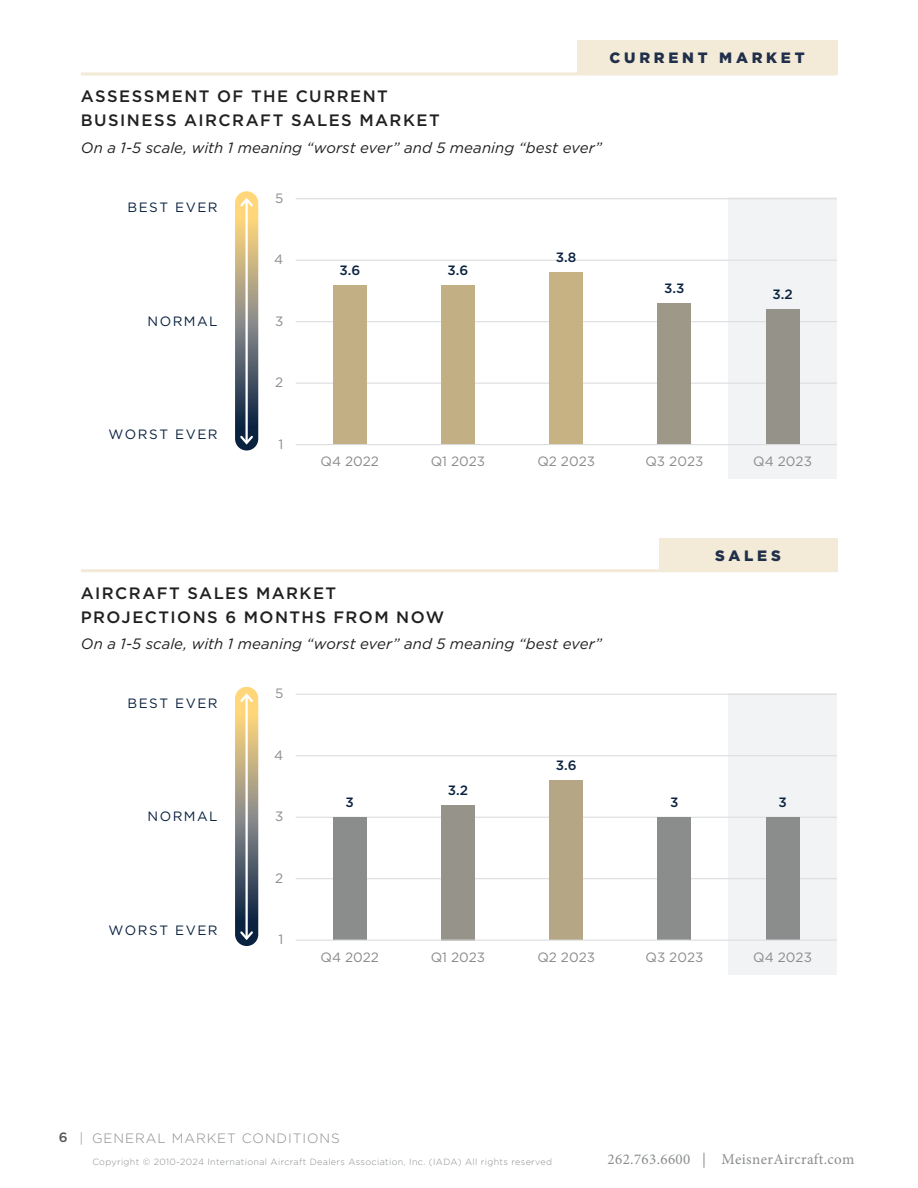
<style>
.page{position:relative;width:918px;height:1188px;background:#fff}
.page>*{position:absolute;margin:0;border:0;box-sizing:border-box;transform-origin:0 0}
.subhead_1_hat{font:500 16.5px/24px "Gotham";letter-spacing:.09em;color:#202020}
.subhead_3{font:italic 15px "Gotham";letter-spacing:.005em;color:#202020}
.t1{font:15px "Minion Pro";letter-spacing:.025em;color:#898c8d}
.body{font:900 15px "Gotham";letter-spacing:.25em;color:#202f4a}
.t2{font:13.5px "Gotham";color:#8a8b8c}
.t3{font:13.5px "Gotham";letter-spacing:.11em;color:#0a2240}
.t4{font:300 13.5px "Gotham";letter-spacing:.07em;color:#898c8d}
.t5{font:500 13.5px "Gotham";color:#0a2240}
.t6{font:500 13.5px "Gotham";color:#52575a}
.t7{font:300 9px "Gotham";letter-spacing:.04em;color:#898c8d}
</style>
<div class="page">
<hr style="left:81px;top:72px;width:756px;height:3px;background:#f3ebd8">
<hr style="left:81px;top:569px;width:756px;height:3px;background:#f3ebd8">
<div style="left:728px;top:198px;width:109px;height:281px;background:#f2f3f4"></div>
<hr style="left:296px;top:383px;width:541px;height:1px;background:#dcdddf">
<hr style="left:296px;top:321px;width:541px;height:1px;background:#dcdddf">
<hr style="left:296px;top:260px;width:541px;height:1px;background:#dcdddf">
<hr style="left:296px;top:198px;width:541px;height:1px;background:#dcdddf">
<div style="left:333px;top:285px;width:34px;height:160px;background:#c2af83"></div>
<div style="left:441px;top:285px;width:34px;height:160px;background:#c2af83"></div>
<div style="left:549px;top:272px;width:34px;height:173px;background:#c6b283"></div>
<div style="left:657px;top:303px;width:34px;height:142px;background:#9e9889"></div>
<div style="left:766px;top:309px;width:34px;height:136px;background:#95928a"></div>
<hr style="left:296px;top:444px;width:541px;height:1px;background:#dcdddf">
<svg style="left:235px;top:191px;width:23px;height:260px;background:#8b8776"></svg>
<hr style="left:246px;top:199px;width:2px;height:244px;background:#fff">
<svg style="left:238px;top:434px;width:17px;height:12px"></svg>
<svg style="left:238px;top:196px;width:17px;height:13px"></svg>
<div style="left:728px;top:693px;width:109px;height:282px;background:#f2f3f4"></div>
<hr style="left:296px;top:878px;width:541px;height:1px;background:#dcdddf">
<hr style="left:296px;top:817px;width:541px;height:1px;background:#dcdddf">
<hr style="left:296px;top:755px;width:541px;height:1px;background:#dcdddf">
<hr style="left:296px;top:694px;width:541px;height:1px;background:#dcdddf">
<div style="left:333px;top:817px;width:34px;height:123px;background:#8b8c8c"></div>
<div style="left:441px;top:805px;width:34px;height:135px;background:#96938a"></div>
<div style="left:549px;top:780px;width:34px;height:160px;background:#b5a785"></div>
<div style="left:657px;top:817px;width:34px;height:123px;background:#8b8c8c"></div>
<div style="left:766px;top:817px;width:34px;height:123px;background:#8b8c8c"></div>
<hr style="left:296px;top:940px;width:541px;height:1px;background:#dcdddf">
<svg style="left:235px;top:687px;width:23px;height:259px;background:#8c8775"></svg>
<hr style="left:246px;top:695px;width:2px;height:243px;background:#fff">
<svg style="left:238px;top:929px;width:17px;height:13px"></svg>
<svg style="left:238px;top:692px;width:17px;height:12px"></svg>
<div style="left:577px;top:40px;width:260px;height:34px;background:#f3ebd8"></div>
<div style="left:659px;top:538px;width:178px;height:34px;background:#f3ebd8"></div>
<p class="body" style="left:610px;top:48px;width:197px">CURRENT MARKET</p>
<h3 class="subhead_1_hat" style="left:81px;top:84px;width:360px">ASSESSMENT OF THE CURRENT<br>BUSINESS AIRCRAFT SALES MARKET</h3>
<p class="subhead_3" style="left:81px;top:138px;width:523px">On a 1-5 scale, with 1 meaning “worst ever” and 5 meaning “best ever”</p>
<p class="t3" style="left:127px;top:199px;width:92px">BEST EVER</p>
<p class="t3" style="left:148px;top:312px;width:72px">NORMAL</p>
<p class="t3" style="left:109px;top:426px;width:111px">WORST EVER</p>
<p class="t2" style="left:275px;top:189px;width:10px">5</p>
<p class="t2" style="left:274px;top:251px;width:11px">4</p>
<p class="t2" style="left:275px;top:312px;width:10px">3</p>
<p class="t2" style="left:275px;top:374px;width:10px">2</p>
<p class="t2" style="left:278px;top:435px;width:6px">1</p>
<p class="t5" style="left:339px;top:261px;width:22px">3.6</p>
<p class="t5" style="left:448px;top:261px;width:22px">3.6</p>
<p class="t5" style="left:556px;top:249px;width:22px">3.8</p>
<p class="t5" style="left:664px;top:280px;width:22px">3.3</p>
<p class="t5" style="left:772px;top:286px;width:22px">3.2</p>
<p class="t2" style="left:321px;top:453px;width:60px">Q4 2022</p>
<p class="t2" style="left:431px;top:453px;width:56px">Q1 2023</p>
<p class="t2" style="left:537px;top:453px;width:59px">Q2 2023</p>
<p class="t2" style="left:645px;top:453px;width:59px">Q3 2023</p>
<p class="t2" style="left:753px;top:453px;width:60px">Q4 2023</p>
<p class="body" style="left:715px;top:545px;width:67px">SALES</p>
<h3 class="subhead_1_hat" style="left:81px;top:581px;width:365px">AIRCRAFT SALES MARKET<br>PROJECTIONS 6 MONTHS FROM NOW</h3>
<p class="subhead_3" style="left:81px;top:635px;width:523px">On a 1-5 scale, with 1 meaning “worst ever” and 5 meaning “best ever”</p>
<p class="t3" style="left:127px;top:694px;width:92px">BEST EVER</p>
<p class="t3" style="left:148px;top:808px;width:72px">NORMAL</p>
<p class="t3" style="left:109px;top:921px;width:111px">WORST EVER</p>
<p class="t2" style="left:275px;top:685px;width:10px">5</p>
<p class="t2" style="left:274px;top:746px;width:11px">4</p>
<p class="t2" style="left:275px;top:808px;width:10px">3</p>
<p class="t2" style="left:275px;top:869px;width:10px">2</p>
<p class="t2" style="left:278px;top:931px;width:6px">1</p>
<p class="t5" style="left:346px;top:794px;width:10px">3</p>
<p class="t5" style="left:448px;top:781px;width:22px">3.2</p>
<p class="t5" style="left:556px;top:757px;width:22px">3.6</p>
<p class="t5" style="left:670px;top:794px;width:10px">3</p>
<p class="t5" style="left:778px;top:794px;width:10px">3</p>
<p class="t2" style="left:321px;top:948px;width:60px">Q4 2022</p>
<p class="t2" style="left:431px;top:948px;width:56px">Q1 2023</p>
<p class="t2" style="left:537px;top:948px;width:59px">Q2 2023</p>
<p class="t2" style="left:645px;top:948px;width:59px">Q3 2023</p>
<p class="t2" style="left:753px;top:948px;width:60px">Q4 2023</p>
<p class="t6" style="left:58px;top:1129px;width:10px">6</p>
<p class="t4" style="left:80px;top:1129px;width:262px">| GENERAL MARKET CONDITIONS</p>
<p class="t7" style="left:92px;top:1156px;width:461px">Copyright © 2010-2024 International Aircraft Dealers Association, Inc. (IADA) All rights reserved</p>
<p class="t1" style="left:608px;top:1149px;width:248px">262.763.6600 | MeisnerAircraft.com</p>
</div>
